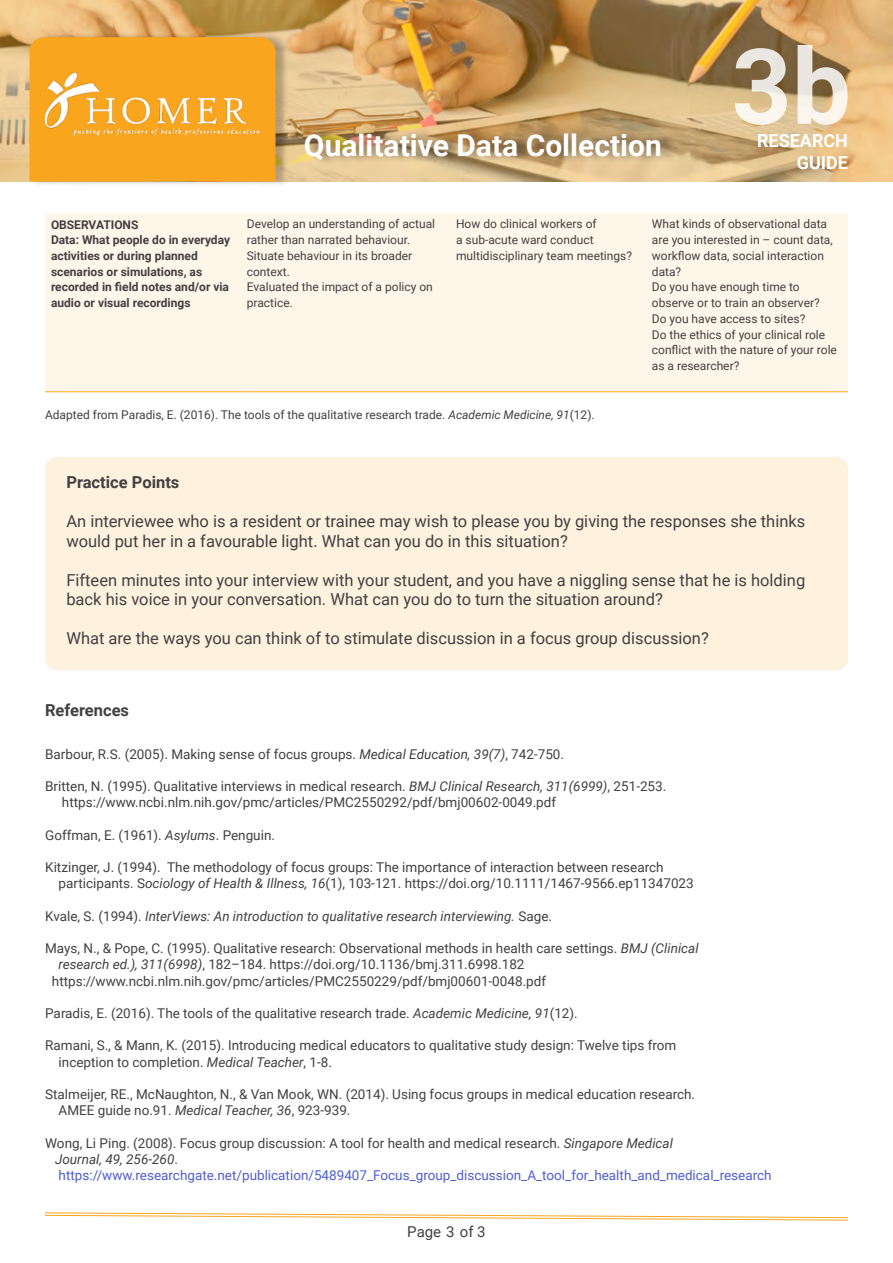
<style>
.page{position:relative;width:893px;height:1263px;background:#fff}
.page>*{position:absolute;margin:0;border:0;box-sizing:border-box;transform-origin:0 0}
.t1{font:700 105px "Roboto";color:#fff}
.t2{font:700 30px "Roboto";color:#fff}
.t3{font:700 18px/21.6px "Roboto";color:#fff;text-align:right}
.t4{font:16.5px/19.5px "Roboto";color:#414042}
.t5{font:700 16.5px "Roboto";color:#414042}
.t6{font:15px "Roboto";color:#414042}
.t7{font:13.5px/16.2px "Roboto";color:#414042}
.t8{font:13.5px/16.2px "Roboto";color:#4f5cd6}
.t9{font:italic 13.5px "Roboto";color:#414042}
.t10{font:12px/15.8px "Roboto";color:#414042}
.t11{font:700 12px/15.8px "Roboto";color:#414042}
.s1{font-style:italic}
.s2{font-style:normal}
.s3{color:#414042}
.s4{font-style:italic;color:#414042}
</style>
<div class="page">
<img style="left:0;top:0;width:893px;height:181px">
<div style="left:32px;top:32px;width:256px;height:155px;background:#000;opacity:.24"></div>
<div style="left:29px;top:37px;width:246px;height:144px;background:#f9a51e"></div>
<img style="left:29px;top:70px;width:246px;height:70px">
<svg style="left:45px;top:1212px;width:803px;height:8px"></svg>
<div style="left:45px;top:457px;width:803px;height:213px;background:#fef1dd;border-radius:12px"></div>
<div style="left:45px;top:213px;width:803px;height:178px;background:#fef6e9"></div>
<hr style="left:45px;top:391px;width:196px;height:1px;background:#f9a51e">
<hr style="left:241px;top:391px;width:209px;height:1px;background:#f9a51e">
<hr style="left:450px;top:391px;width:196px;height:1px;background:#f9a51e">
<hr style="left:646px;top:391px;width:202px;height:1px;background:#f9a51e">
<div style="left:305px;top:125px;width:372px;height:42px;background:#000;opacity:.5"></div>
<h2 class="t2" style="left:304px;top:124px;width:359px">Qualitative Data Collection</h2>
<h1 class="t1" style="left:732px;top:13px;width:121px">3b</h1>
<h3 class="t3" style="left:757px;top:129px;width:92px">RESEARCH<br>GUIDE</h3>
<p class="t11" style="left:51px;top:216px;width:181px">OBSERVATIONS<br>Data: What people do in everyday activities or during planned scenarios or simulations, as recorded in field notes and/or via audio or visual recordings</p>
<p class="t10" style="left:247px;top:216px;width:190px">Develop an understanding of actual rather than narrated behaviour.<br>Situate behaviour in its broader context.<br>Evaluated the impact of a policy on practice.</p>
<p class="t10" style="left:456px;top:216px;width:178px">How do clinical workers of<br>a sub-acute ward conduct multidisciplinary team meetings?</p>
<p class="t10" style="left:652px;top:216px;width:187px">What kinds of observational data are you interested in – count data, workflow data, social interaction data?<br>Do you have enough time to observe or to train an observer?<br>Do you have access to sites?<br>Do the ethics of your clinical role conflict with the nature of your role as a researcher?</p>
<p class="t10" style="left:45px;top:407px;width:551px">Adapted from Paradis, E. (2016). The tools of the qualitative research trade. <span class="s1">Academic Medicine, 91</span>(12).</p>
<p class="t5" style="left:66px;top:471px;width:114px">Practice Points</p>
<p class="t4" style="left:66px;top:511px;width:740px">An interviewee who is a resident or trainee may wish to please you by giving the responses she thinks would put her in a favourable light. What can you do in this situation?</p>
<p class="t4" style="left:66px;top:569px;width:740px">Fifteen minutes into your interview with your student, and you have a niggling sense that he is holding back his voice in your conversation. What can you do to turn the situation around?</p>
<p class="t4" style="left:66px;top:628px;width:644px">What are the ways you can think of to stimulate discussion in a focus group discussion?</p>
<p class="t5" style="left:45px;top:699px;width:86px">References</p>
<p class="t7" style="left:45px;top:745px;width:520px">Barbour, R.S. (2005). Making sense of focus groups. <span class="s1">Medical Education, 39(7)</span>, 742-750.</p>
<p class="t7" style="left:62px;top:778px;width:606px;text-indent:-17px">Britten, N. (1995). Qualitative interviews in medical research. <span class="s1">BMJ Clinical Research, 311(6999)</span>, 251-253. https://www.ncbi.nlm.nih.gov/pmc/articles/PMC2550292/pdf/bmj00602-0049.pdf</p>
<p class="t7" style="left:45px;top:826px;width:231px">Goffman, E. (1961). <span class="s1">Asylums</span>. Penguin.</p>
<p class="t7" style="left:59px;top:859px;width:637px;text-indent:-13px">Kitzinger, J. (1994). The methodology of focus groups: The importance of interaction between research participants. S<span class="s1">ociology of Health &amp; Illness, 16</span>(1), 103-121. https://doi.org/10.1111/1467-9566.ep11347023</p>
<p class="t9" style="left:45px;top:906px;width:508px"><span class="s2">Kvale, S. (1994).</span> InterViews: An introduction to qualitative research interviewing. <span class="s2">Sage.</span></p>
<p class="t7" style="left:45px;top:940px;width:655px">Mays, N., &amp; Pope, C. (1995). Qualitative research: Observational methods in health care settings. <span class="s1">BMJ (Clinical</span></p>
<p class="t7" style="left:58px;top:956px;width:468px"><span class="s1">research ed.), 311(6998)</span>, 182–184. https://doi.org/10.1136/bmj.311.6998.182</p>
<p class="t7" style="left:52px;top:972px;width:496px">https://www.ncbi.nlm.nih.gov/pmc/articles/PMC2550229/pdf/bmj00601-0048.pdf</p>
<p class="t7" style="left:45px;top:1005px;width:534px">Paradis, E. (2016). The tools of the qualitative research trade. <span class="s1">Academic Medicine, 91</span>(12).</p>
<p class="t7" style="left:59px;top:1037px;width:619px;text-indent:-13px">Ramani, S., &amp; Mann, K. (2015). Introducing medical educators to qualitative study design: Twelve tips from inception to completion. <span class="s1">Medical Teacher</span>, 1-8.</p>
<p class="t7" style="left:59px;top:1086px;width:638px;text-indent:-13px">Stalmeijer, RE., McNaughton, N., &amp; Van Mook, WN. (2014). Using focus groups in medical education research.<br>AMEE guide no.91. <span class="s1">Medical Teacher, 36</span>, 923-939.</p>
<p class="t8" style="left:55px;top:1134px;width:718px;text-indent:-10px"><span class="s3">Wong, Li Ping. (2008). Focus group discussion: A tool for health and medical research.</span> <span class="s4">Singapore Medical<br>Journal, 49, 256-260</span><span class="s3">. </span>https://www.researchgate.net/publication/5489407_Focus_group_discussion_A_tool_for_health_and_medical_research</p>
<p class="t6" style="left:407px;top:1221px;width:80px">Page of 3</p>
<p class="t6" style="left:446px;top:1221px;width:10px">3</p>
</div>
